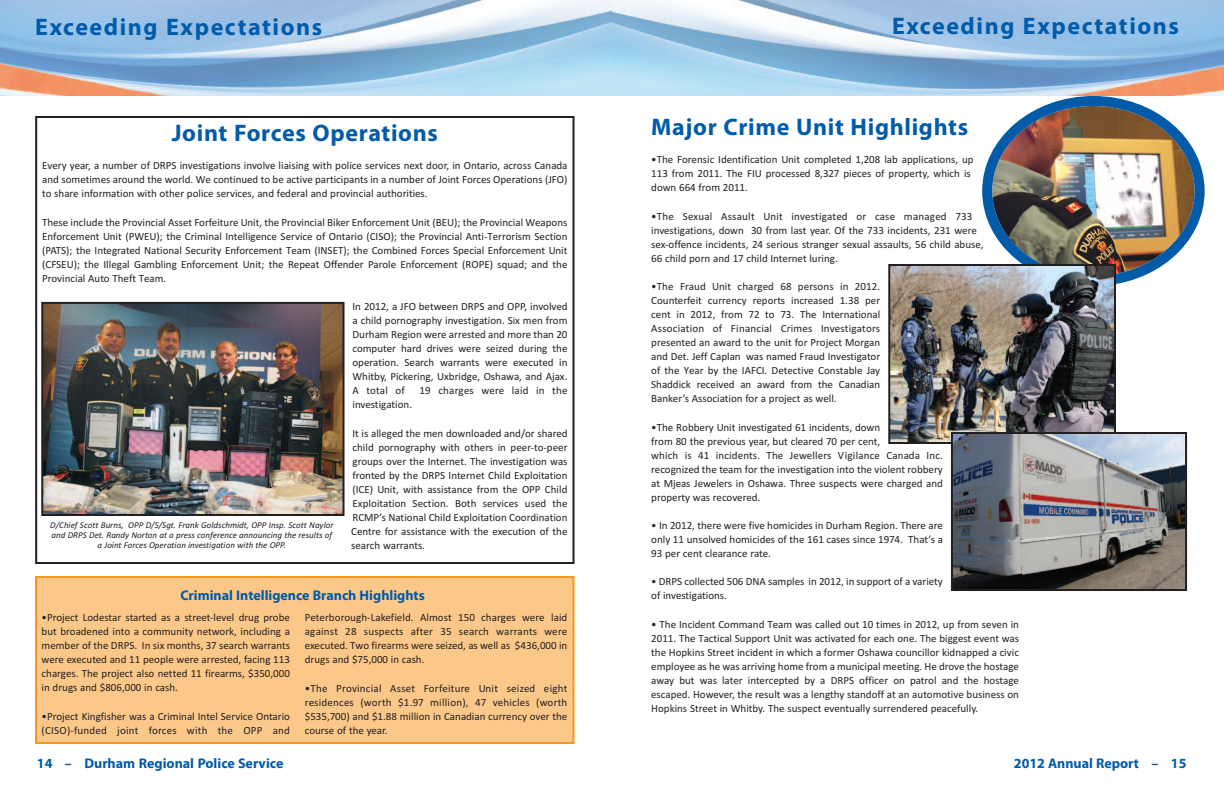
<style>
.page{position:relative;width:1224px;height:792px;background:#fff}
.page>*{position:absolute;margin:0;border:0;box-sizing:border-box;transform-origin:0 0}
.t1{font:700 24px "Myriad Pro";letter-spacing:.04em;color:#015ba9}
.t2{font:700 24px "Myriad Pro";letter-spacing:.065em;color:#015ba9}
.t3{font:700 14px "Myriad Pro";color:#015ba9}
.t4{font:11px/14px "Calibri";color:#231f20;text-align:justify}
.t5{font:11px "Calibri";letter-spacing:.02em;color:#231f20}
.t6{font:italic 9px/10px "Calibri";color:#231f20;text-align:center}
</style>
<div class="page">
<div style="left:37px;top:578px;width:535px;height:164px;background:#fcc889"></div>
<div style="left:35px;top:576px;width:539px;height:168px;border:2px solid #f5971c"></div>
<img style="left:612px;top:0;width:612px;height:96px">
<svg style="left:0;top:0;width:612px;height:96px;background:#a5c4df"></svg>
<div style="left:35px;top:116px;width:540px;height:448px;border:2px solid #231f20"></div>
<img style="left:44px;top:305px;width:298px;height:208px">
<div style="left:41px;top:302px;width:304px;height:214px;border:2px solid #231f20"></div>
<img style="left:982px;top:96px;width:223px;height:188px">
<img style="left:891px;top:267px;width:222px;height:174px">
<div style="left:888px;top:264px;width:228px;height:180px;border:2px solid #231f20"></div>
<img style="left:954px;top:435px;width:230px;height:153px">
<div style="left:951px;top:432px;width:236px;height:159px;border:2px solid #231f20"></div>
<h1 class="t2" style="left:35px;top:18px;width:289px">Exceeding Expectations</h1>
<h1 class="t2" style="left:892px;top:17px;width:289px">Exceeding Expectations</h1>
<h1 class="t1" style="left:172px;top:124px;width:268px">Joint Forces Operations</h1>
<p class="t4" style="left:42px;top:159px;width:527px">Every year, a number of DRPS investigations involve liaising with police services next door, in Ontario, across Canada and sometimes around the world. We continued to be active participants in a number of Joint Forces Operations (JFO) to share information with other police services, and federal and provincial authorities.</p>
<p class="t4" style="left:42px;top:215px;width:527px">These include the Provincial Asset Forfeiture Unit, the Provincial Biker Enforcement Unit (BEU); the Provincial Weapons Enforcement Unit (PWEU); the Criminal Intelligence Service of Ontario (CISO); the Provincial Anti-Terrorism Section (PATS); the Integrated National Security Enforcement Team (INSET); the Combined Forces Special Enforcement Unit (CFSEU); the Illegal Gambling Enforcement Unit; the Repeat Offender Parole Enforcement (ROPE) squad; and the Provincial Auto Theft Team.</p>
<p class="t4" style="left:353px;top:299px;width:217px">In 2012, a JFO between DRPS and OPP, involved a child pornography investigation. Six men from Durham Region were arrested and more than 20 computer hard drives were seized during the operation. Search warrants were executed in Whitby, Pickering, Uxbridge, Oshawa, and Ajax.<br>A total of</p>
<p class="t5" style="left:420px;top:384px;width:150px">19 charges were laid in the</p>
<p class="t6" style="left:50px;top:519px;width:285px">D/Chief Scott Burns, OPP D/S/Sgt. Frank Goldschmidt, OPP Insp. Scott Naylor and DRPS Det. Randy Norton at a press conference announcing the results of a Joint Forces Operation investigation with the OPP.</p>
<p class="t4" style="left:353px;top:397px;width:61px">investigation.</p>
<p class="t4" style="left:351px;top:426px;width:218px">It is alleged the men downloaded and/or shared child pornography with others in peer-to-peer groups over the Internet. The investigation was fronted by the DRPS Internet Child Exploitation (ICE) Unit, with assistance from the OPP Child Exploitation Section. Both services used the RCMP’s National Child Exploitation Coordination Centre for assistance with the execution of the search warrants.</p>
<p class="t3" style="left:180px;top:590px;width:246px">Criminal Intelligence Branch Highlights</p>
<p class="t4" style="left:42px;top:610px;width:250px">•Project Lodestar started as a street-level drug probe but broadened into a community network, including a member of the DRPS. In six months, 37 search warrants were executed and 11 people were arrested, facing 113 charges. The project also netted 11 firearms, $350,000 in drugs and $806,000 in cash.</p>
<p class="t4" style="left:42px;top:709px;width:250px">•Project Kingfisher was a Criminal Intel Service Ontario (CISO)-funded joint forces with the OPP and</p>
<p class="t4" style="left:305px;top:610px;width:264px">Peterborough-Lakefield. Almost 150 charges were laid against 28 suspects after 35 search warrants were executed. Two firearms were seized, as well as $436,000 in drugs and $75,000 in cash.</p>
<p class="t4" style="left:305px;top:681px;width:264px">•The Provincial Asset Forfeiture Unit seized eight residences (worth $1.97 million), 47 vehicles (worth $535,700) and $1.88 million in Canadian currency over the course of the year.</p>
<h1 class="t1" style="left:651px;top:118px;width:318px">Major Crime Unit Highlights</h1>
<p class="t4" style="left:651px;top:153px;width:324px;text-align:left">•The Forensic Identification Unit completed 1,208 lab applications, up<br>113 from 2011. The FIU processed 8,327 pieces of property, which is down 664 from 2011.</p>
<p class="t4" style="left:651px;top:209px;width:334px;text-align:left">•The Sexual Assault Unit investigated or case managed 733 investigations, down 30 from last year. Of the 733 incidents, 231 were sex-offence incidents, 24 serious stranger sexual assaults, 56 child abuse, 66 child porn and 17 child Internet luring.</p>
<p class="t4" style="left:651px;top:279px;width:231px">•The Fraud Unit charged 68 persons in 2012.<br>Counterfeit currency reports increased 1.38 per cent in 2012, from 72 to 73. The International Association of Financial Crimes Investigators presented an award to the unit for Project Morgan and Det. Jeff Caplan was named Fraud Investigator of the Year by the IAFCI. Detective Constable Jay Shaddick received an award from the Canadian Banker’s Association for a project as well.</p>
<p class="t4" style="left:651px;top:420px;width:293px;text-align:left">•The Robbery Unit investigated 61 incidents, down<br>from 80 the previous year, but cleared 70 per cent,<br>which is 41 incidents. The Jewellers Vigilance Canada Inc. recognized the team for the investigation into the violent robbery at Mjeas Jewelers in Oshawa. Three suspects were charged and property was recovered.</p>
<p class="t4" style="left:651px;top:518px;width:293px">• In 2012, there were five homicides in Durham Region. There are only 11 unsolved homicides of the 161 cases since 1974. That’s a 93 per cent clearance rate.</p>
<p class="t4" style="left:651px;top:575px;width:293px">• DRPS collected 506 DNA samples in 2012, in support of a variety of investigations.</p>
<p class="t4" style="left:651px;top:617px;width:369px">• The Incident Command Team was called out 10 times in 2012, up from seven in 2011. The Tactical Support Unit was activated for each one. The biggest event was the Hopkins Street incident in which a former Oshawa councillor kidnapped a civic employee as he was arriving home from a municipal meeting. He drove the hostage away but was later intercepted by a DRPS officer on patrol and the hostage escaped. However, the result was a lengthy standoff at an automotive business on Hopkins Street in Whitby. The suspect eventually surrendered peacefully.</p>
<p class="t3" style="left:37px;top:758px;width:248px">14 – Durham Regional Police Service</p>
<p class="t3" style="left:1014px;top:758px;width:174px">2012 Annual Report – 15</p>
</div>
